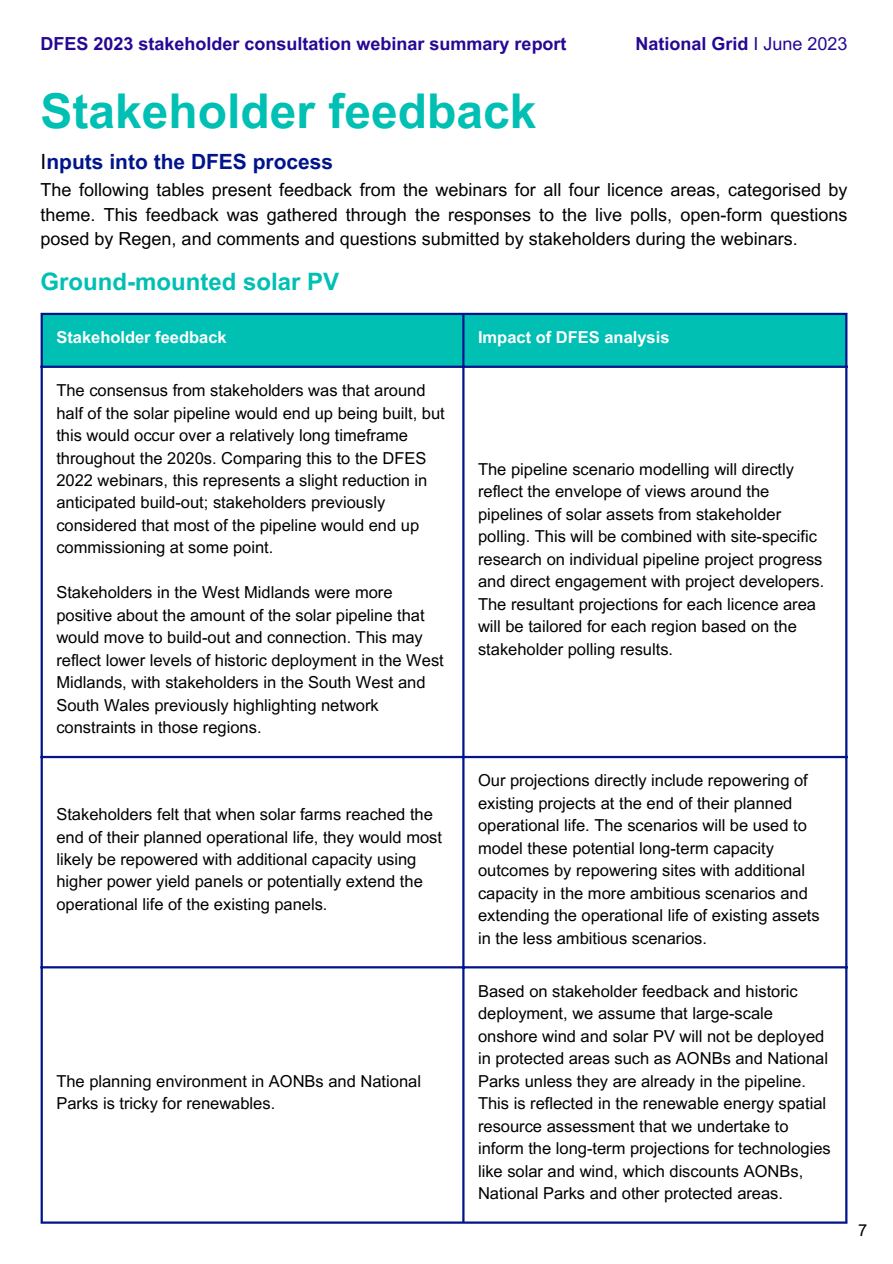
<style>
.page{position:relative;width:893px;height:1264px;background:#fff}
.page>*{position:absolute;margin:0;border:0;box-sizing:border-box;transform-origin:0 0}
.t1{font:700 48px "Arial MT Pro";color:#00bfb3}
.t2{font:700 24px "Arial MT Pro";color:#00bfb3}
.t3{font:700 21px "Arial MT Pro";color:#00148c}
.t4{font:18px/24.8px "Arial MT Pro";color:#000;text-align:justify}
.t5{font:700 18px "Arial MT Pro";color:#270794}
.t6{font:16.5px/22.5px "Arial MT Pro";color:#000}
.t7{font:700 16.5px "Arial MT Pro";color:#fff}
.s1{font-weight:400}
.s2{font-weight:400;color:#000}
</style>
<div class="page">
<div style="left:43px;top:315px;width:802px;height:50px;background:#00bfb3"></div>
<hr style="left:41px;top:315px;width:2px;height:906px;background:#00148c">
<hr style="left:462px;top:315px;width:2px;height:906px;background:#00148c">
<hr style="left:845px;top:315px;width:2px;height:906px;background:#00148c">
<hr style="left:41px;top:313px;width:806px;height:2px;background:#00148c">
<hr style="left:41px;top:365px;width:806px;height:3px;background:#00148c">
<hr style="left:41px;top:756px;width:806px;height:2px;background:#00148c">
<hr style="left:41px;top:966px;width:806px;height:2px;background:#00148c">
<hr style="left:41px;top:1221px;width:806px;height:2px;background:#00148c">
<p class="t5" style="left:41px;top:37px;width:527px">DFES 2023 stakeholder consultation webinar summary report</p>
<p class="t5" style="left:635px;top:37px;width:213px">National Grid <span class="s1">I June 2023</span></p>
<p class="t1" style="left:41px;top:93px;width:497px">Stakeholder feedback</p>
<p class="t3" style="left:41px;top:154px;width:294px"><span class="s2">I</span>nputs into the DFES process</p>
<p class="t4" style="left:41px;top:179px;width:808px">The following tables present feedback from the webinars for all four licence areas, categorised by theme. This feedback was gathered through the responses to the live polls, open-form questions posed by Regen, and comments and questions submitted by stakeholders during the webinars.</p>
<p class="t2" style="left:41px;top:273px;width:300px">Ground-mounted solar PV</p>
<p class="t7" style="left:56px;top:331px;width:172px">Stakeholder feedback</p>
<p class="t7" style="left:478px;top:331px;width:193px">Impact of DFES analysis</p>
<p class="t6" style="left:56px;top:381px;width:390px">The consensus from stakeholders was that around half of the solar pipeline would end up being built, but this would occur over a relatively long timeframe throughout the 2020s. Comparing this to the DFES 2022 webinars, this represents a slight reduction in anticipated build-out; stakeholders previously considered that most of the pipeline would end up commissioning at some point.</p>
<p class="t6" style="left:56px;top:583px;width:389px">Stakeholders in the West Midlands were more positive about the amount of the solar pipeline that would move to build-out and connection. This may reflect lower levels of historic deployment in the West Midlands, with stakeholders in the South West and South Wales previously highlighting network constraints in those regions.</p>
<p class="t6" style="left:478px;top:460px;width:348px">The pipeline scenario modelling will directly reflect the envelope of views around the pipelines of solar assets from stakeholder polling. This will be combined with site-specific research on individual pipeline project progress and direct engagement with project developers.<br>The resultant projections for each licence area will be tailored for each region based on the stakeholder polling results.</p>
<p class="t6" style="left:56px;top:805px;width:387px">Stakeholders felt that when solar farms reached the end of their planned operational life, they would most likely be repowered with additional capacity using higher power yield panels or potentially extend the operational life of the existing panels.</p>
<p class="t6" style="left:478px;top:771px;width:343px">Our projections directly include repowering of existing projects at the end of their planned operational life. The scenarios will be used to model these potential long-term capacity outcomes by repowering sites with additional capacity in the more ambitious scenarios and extending the operational life of existing assets in the less ambitious scenarios.</p>
<p class="t6" style="left:56px;top:1071px;width:366px">The planning environment in AONBs and National<br>Parks is tricky for renewables.</p>
<p class="t6" style="left:478px;top:981px;width:354px">Based on stakeholder feedback and historic deployment, we assume that large-scale onshore wind and solar PV will not be deployed in protected areas such as AONBs and National Parks unless they are already in the pipeline.<br>This is reflected in the renewable energy spatial resource assessment that we undertake to inform the long-term projections for technologies like solar and wind, which discounts AONBs, National Parks and other protected areas.</p>
<p class="t6" style="left:858px;top:1220px;width:11px">7</p>
</div>
